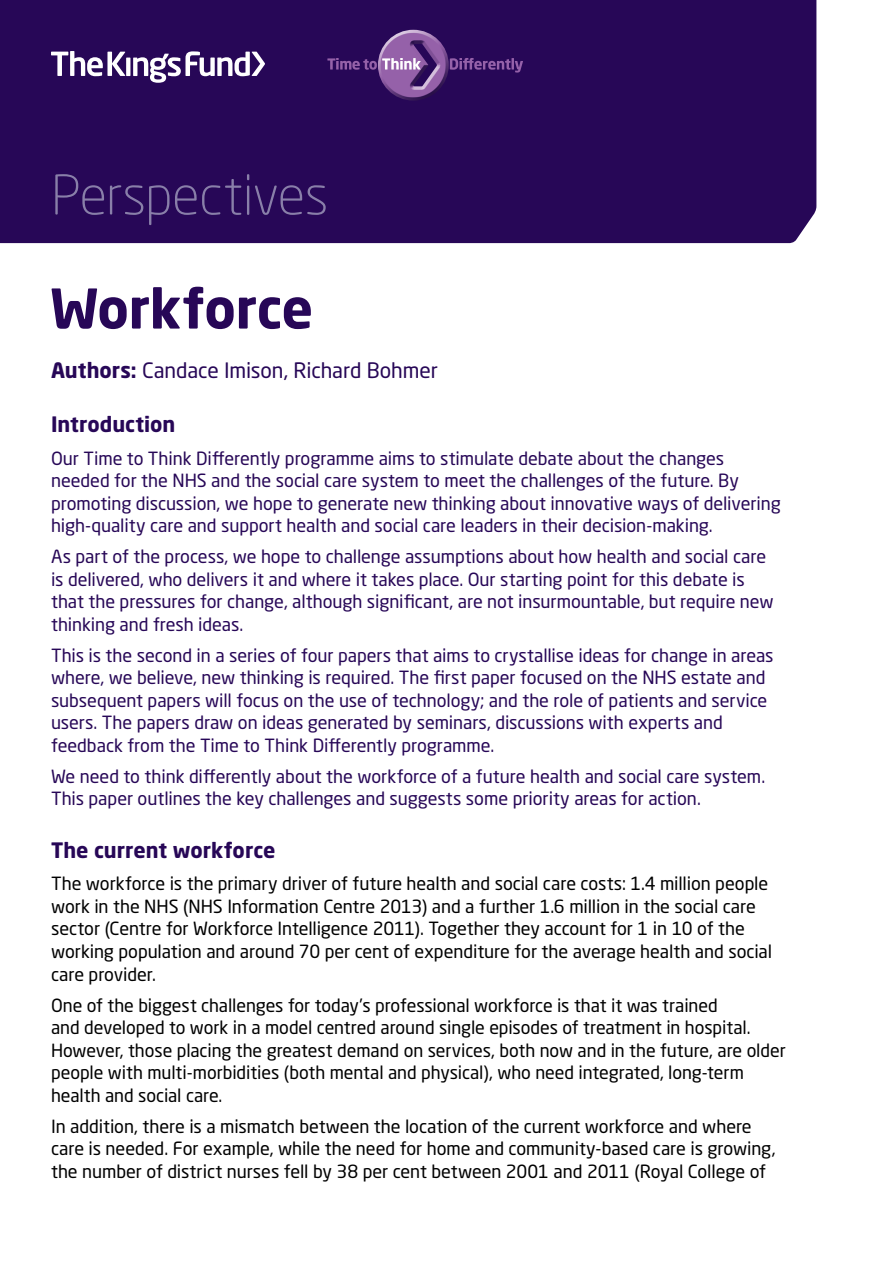
<style>
.page{position:relative;width:893px;height:1263px;background:#fff}
.page>*{position:absolute;margin:0;border:0;box-sizing:border-box;transform-origin:0 0}
.t1{font:300 54px "Neo Sans Std";letter-spacing:-.015em;color:#897fa9}
.Perspectives_title{font:700 54px "Neo Sans Std";letter-spacing:-.005em;color:#270757}
.A_head{font:21px "Neo Sans Std";letter-spacing:-.005em;color:#270757}
.A_head-2{font:700 21px "Neo Sans Std";color:#270757}
.Intro_paras{font:18px/22.5px "Neo Sans Std";letter-spacing:-.005em;color:#270757}
.Body_copy{font:18px/22.5px "Neo Sans Std";letter-spacing:-.005em;color:#000}
.s1{font-weight:700}
</style>
<div class="page">
<div style="left:0;top:0;width:816px;height:243px;background:#270757"></div>
<svg style="left:112px;top:52px;width:13px;height:24px"></svg>
<svg style="left:126px;top:58px;width:4px;height:18px"></svg>
<div style="left:107px;top:52px;width:5px;height:24px;background:#fff"></div>
<svg style="left:51px;top:51px;width:52px;height:25px"></svg>
<svg style="left:133px;top:51px;width:132px;height:32px"></svg>
<svg style="left:327px;top:30px;width:196px;height:71px;background:#48246f"></svg>
<p class="t1" style="left:51px;top:163px;width:279px">Perspectives</p>
<p class="Perspectives_title" style="left:50px;top:274px;width:265px">Workforce</p>
<p class="A_head" style="left:51px;top:357px;width:388px"><span class="s1">Authors:</span> Candace Imison, Richard Bohmer</p>
<p class="A_head-2" style="left:51px;top:411px;width:126px">Introduction</p>
<p class="Intro_paras" style="left:51px;top:446px;width:731px">Our Time to Think Differently programme aims to stimulate debate about the changes needed for the NHS and the social care system to meet the challenges of the future. By promoting discussion, we hope to generate new thinking about innovative ways of delivering high-quality care and support health and social care leaders in their decision-making.</p>
<p class="Intro_paras" style="left:51px;top:545px;width:724px">As part of the process, we hope to challenge assumptions about how health and social care is delivered, who delivers it and where it takes place. Our starting point for this debate is that the pressures for change, although significant, are not insurmountable, but require new thinking and fresh ideas.</p>
<p class="Intro_paras" style="left:51px;top:643px;width:724px">This is the second in a series of four papers that aims to crystallise ideas for change in areas where, we believe, new thinking is required. The first paper focused on the NHS estate and subsequent papers will focus on the use of technology; and the role of patients and service users. The papers draw on ideas generated by seminars, discussions with experts and feedback from the Time to Think Differently programme.</p>
<p class="Intro_paras" style="left:51px;top:764px;width:716px">We need to think differently about the workforce of a future health and social care system.<br>This paper outlines the key challenges and suggests some priority areas for action.</p>
<p class="A_head-2" style="left:51px;top:836px;width:226px">The current workforce</p>
<p class="Body_copy" style="left:51px;top:872px;width:723px">The workforce is the primary driver of future health and social care costs: 1.4 million people work in the NHS (NHS Information Centre 2013) and a further 1.6 million in the social care sector (Centre for Workforce Intelligence 2011). Together they account for 1 in 10 of the working population and around 70 per cent of expenditure for the average health and social care provider.</p>
<p class="Body_copy" style="left:51px;top:993px;width:736px">One of the biggest challenges for today’s professional workforce is that it was trained<br>and developed to work in a model centred around single episodes of treatment in hospital.<br>However, those placing the greatest demand on services, both now and in the future, are older people with multi-morbidities (both mental and physical), who need integrated, long-term health and social care.</p>
<p class="Body_copy" style="left:51px;top:1114px;width:726px">In addition, there is a mismatch between the location of the current workforce and where care is needed. For example, while the need for home and community-based care is growing, the number of district nurses fell by 38 per cent between 2001 and 2011 (Royal College of</p>
</div>
